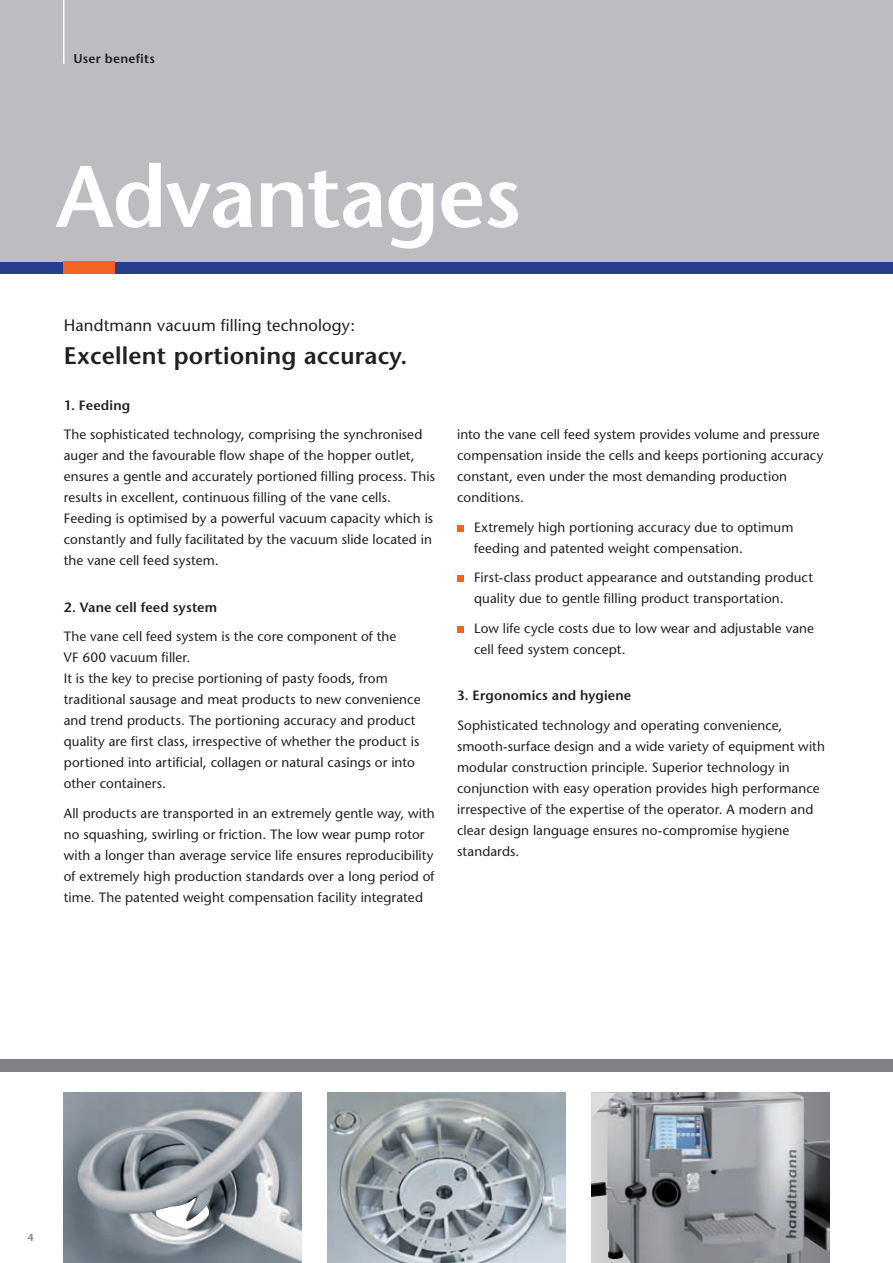
<style>
.page{position:relative;width:893px;height:1263px;background:#fff}
.page>*{position:absolute;margin:0;border:0;box-sizing:border-box;transform-origin:0 0}
.t1{font:600 87px "Stone Sans";letter-spacing:-.015em;color:#fff}
.t2{font:600 24px "Stone Sans";letter-spacing:.01em;color:#231f20}
.t3{font:16.5px "Stone Sans";letter-spacing:.01em;color:#231f20}
.t4{font:13.5px/21px "Stone Sans";letter-spacing:.01em;color:#231f20}
.t5{font:600 13.5px "Stone Sans";letter-spacing:.01em;color:#231f20}
.t6{font:600 12.75px "Stone Sans";letter-spacing:.025em;color:#231f20}
.t7{font:600 10.5px "Stone Sans";color:#808285}
</style>
<div class="page">
<div style="left:0;top:261px;width:893px;height:13px;background:#253f8e"></div>
<div style="left:0;top:1059px;width:893px;height:12px;background:#808285"></div>
<img style="left:64px;top:1093px;width:238px;height:170px">
<img style="left:327px;top:1093px;width:239px;height:170px">
<img style="left:591px;top:1093px;width:238px;height:170px">
<svg style="left:591px;top:1093px;width:25px;height:24px"></svg>
<div style="left:0;top:0;width:893px;height:261px;background:#bcbdc0"></div>
<hr style="left:63px;top:0;width:2px;height:64px;background:#fff">
<div style="left:457px;top:525px;width:7px;height:7px;background:#f36421"></div>
<div style="left:457px;top:575px;width:7px;height:7px;background:#f36421"></div>
<div style="left:457px;top:626px;width:7px;height:7px;background:#f36421"></div>
<div style="left:64px;top:261px;width:51px;height:13px;background:#f36421"></div>
<p class="t6" style="left:73px;top:53px;width:83px">User benefits</p>
<h1 class="t1" style="left:56px;top:163px;width:467px">Advantages</h1>
<p class="t3" style="left:64px;top:319px;width:293px">Handtmann vacuum filling technology:</p>
<h2 class="t2" style="left:64px;top:347px;width:345px">Excellent portioning accuracy.</h2>
<p class="t5" style="left:64px;top:400px;width:68px">1. Feeding</p>
<p class="t4" style="left:64px;top:426px;width:373px">The sophisticated technology, comprising the synchronised auger and the favourable flow shape of the hopper outlet, ensures a gentle and accurately portioned filling process. This results in excellent, continuous filling of the vane cells.<br>Feeding is optimised by a powerful vacuum capacity which is constantly and fully facilitated by the vacuum slide located in the vane cell feed system.</p>
<p class="t5" style="left:64px;top:602px;width:155px">2. Vane cell feed system</p>
<p class="t4" style="left:64px;top:628px;width:358px">The vane cell feed system is the core component of the<br>VF 600 vacuum filler.<br>It is the key to precise portioning of pasty foods, from traditional sausage and meat products to new convenience and trend products. The portioning accuracy and product quality are first class, irrespective of whether the product is portioned into artificial, collagen or natural casings or into other containers.</p>
<p class="t4" style="left:64px;top:804px;width:373px">All products are transported in an extremely gentle way, with no squashing, swirling or friction. The low wear pump rotor with a longer than average service life ensures reproducibility of extremely high production standards over a long period of time. The patented weight compensation facility integrated</p>
<p class="t4" style="left:457px;top:425px;width:368px">into the vane cell feed system provides volume and pressure compensation inside the cells and keeps portioning accuracy constant, even under the most demanding production conditions.</p>
<p class="t4" style="left:474px;top:518px;width:321px">Extremely high portioning accuracy due to optimum feeding and patented weight compensation.</p>
<p class="t4" style="left:474px;top:568px;width:340px">First-class product appearance and outstanding product quality due to gentle filling product transportation.</p>
<p class="t4" style="left:474px;top:619px;width:341px">Low life cycle costs due to low wear and adjustable vane cell feed system concept.</p>
<p class="t5" style="left:457px;top:690px;width:176px">3. Ergonomics and hygiene</p>
<p class="t4" style="left:457px;top:716px;width:369px">Sophisticated technology and operating convenience, smooth-surface design and a wide variety of equipment with modular construction principle. Superior technology in conjunction with easy operation provides high performance irrespective of the expertise of the operator. A modern and clear design language ensures no-compromise hygiene standards.</p>
<p class="t7" style="left:27px;top:1233px;width:8px">4</p>
</div>
